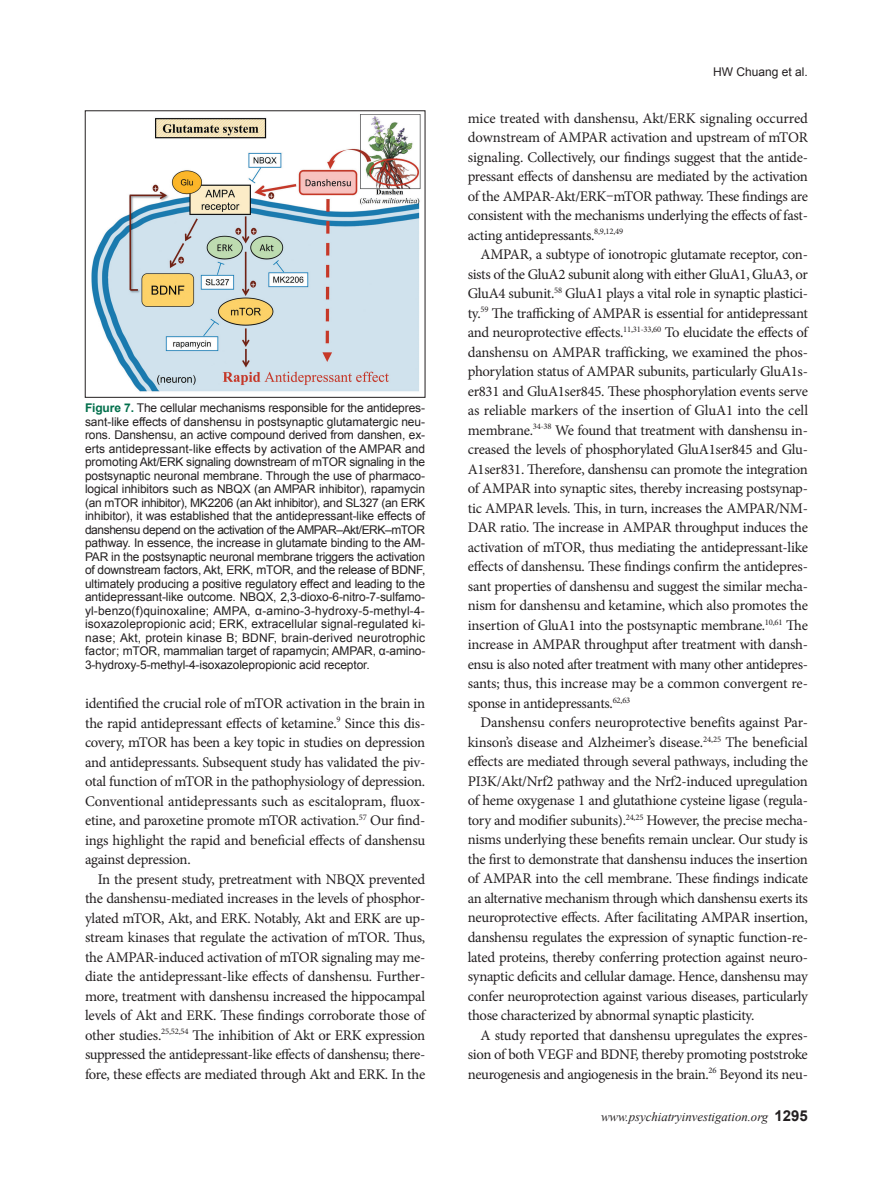
<style>
.page{position:relative;width:893px;height:1191px;background:#fff}
.page>*{position:absolute;margin:0;border:0;box-sizing:border-box;transform-origin:0 0}
.본문{font:14.7px/19.5px "Minion Pro";letter-spacing:-.025em;color:#231f20;text-align:justify}
.t1{font:italic 12.75px "Times New Roman";color:#231f20}
.그림제목{font:12px/13.5px "Arial";letter-spacing:-.01em;color:#231f20;text-align:justify}
.s1{font-weight:700;color:#006f4b}
.s2{font-family:"Arial";font-weight:700;font-style:normal;font-size:15px}
</style>
<div class="page">
<img style="left:91px;top:114px;width:330px;height:278px">
<p class="그림제목" style="left:85px;top:401px;width:342px"><span class="s1">Figure 7.</span> The cellular mechanisms responsible for the antidepres&shy;sant-like effects of danshensu in postsynaptic glutamatergic neu&shy;rons. Danshensu, an active compound derived from danshen, ex&shy;erts antidepressant-like effects by activation of the AMPAR and promoting Akt/ERK signaling downstream of mTOR signaling in the postsynaptic neuronal membrane. Through the use of pharmaco&shy;logical inhibitors such as NBQX (an AMPAR inhibitor), rapamycin (an mTOR inhibitor), MK2206 (an Akt inhibitor), and SL327 (an ERK inhibitor), it was established that the antidepressant-like effects of danshensu depend on the activation of the AMPAR–Akt/ERK–mTOR pathway. In essence, the increase in glutamate binding to the AM-PAR in the postsynaptic neuronal membrane triggers the activation of downstream factors, Akt, ERK, mTOR, and the release of BDNF, ultimately producing a positive regulatory effect and leading to the antidepressant-like outcome. NBQX, 2,3-dioxo-6-nitro-7-sulfamo&shy;yl-benzo(f)quinoxaline; AMPA, α-amino-3-hydroxy-5-methyl-4- isoxazolepropionic acid; ERK, extracellular signal-regulated ki&shy;nase; Akt, protein kinase B; BDNF, brain-derived neurotrophic factor; mTOR, mammalian target of rapamycin; AMPAR, α-amino-3-hydroxy-5-methyl-4-isoxazolepropionic acid receptor.</p>
<p class="본문" style="left:85px;top:694px;width:342px">identified the crucial role of mTOR activation in the brain in the rapid antidepressant effects of ketamine.<sup>9</sup> Since this dis&shy;covery, mTOR has been a key topic in studies on depression and antidepressants. Subsequent study has validated the piv&shy;otal function of mTOR in the pathophysiology of depression.<br>Conventional antidepressants such as escitalopram, fluox&shy;etine, and paroxetine promote mTOR activation.<sup>57</sup> Our find&shy;ings highlight the rapid and beneficial effects of danshensu against depression.</p>
<p class="본문" style="left:85px;top:869px;width:342px;text-indent:13px">In the present study, pretreatment with NBQX prevented the danshensu-mediated increases in the levels of phosphor&shy;ylated mTOR, Akt, and ERK. Notably, Akt and ERK are up&shy;stream kinases that regulate the activation of mTOR. Thus, the AMPAR-induced activation of mTOR signaling may me&shy;diate the antidepressant-like effects of danshensu. Further&shy;more, treatment with danshensu increased the hippocampal levels of Akt and ERK. These findings corroborate those of other studies.<sup>25,52,54</sup> The inhibition of Akt or ERK expression suppressed the antidepressant-like effects of danshensu; there&shy;fore, these effects are mediated through Akt and ERK. In the</p>
<p class="그림제목" style="left:713px;top:65px;width:96px">HW Chuang et al.</p>
<p class="본문" style="left:468px;top:108px;width:342px">mice treated with danshensu, Akt/ERK signaling occurred downstream of AMPAR activation and upstream of mTOR signaling. Collectively, our findings suggest that the antide&shy;pressant effects of danshensu are mediated by the activation of the AMPAR-Akt/ERK–mTOR pathway. These findings are consistent with the mechanisms underlying the effects of fast&shy;acting antidepressants.<sup>8,9,12,49</sup></p>
<p class="본문" style="left:468px;top:245px;width:342px;text-indent:13px">AMPAR, a subtype of ionotropic glutamate receptor, con&shy;sists of the GluA2 subunit along with either GluA1, GluA3, or GluA4 subunit.<sup>58</sup> GluA1 plays a vital role in synaptic plastici&shy;ty.<sup>59</sup> The trafficking of AMPAR is essential for antidepressant and neuroprotective effects.<sup>11,31-33,60</sup> To elucidate the effects of danshensu on AMPAR trafficking, we examined the phos&shy;phorylation status of AMPAR subunits, particularly GluA1s&shy;er831 and GluA1ser845. These phosphorylation events serve as reliable markers of the insertion of GluA1 into the cell membrane.<sup>34-38</sup> We found that treatment with danshensu in&shy;creased the levels of phosphorylated GluA1ser845 and Glu-A1ser831. Therefore, danshensu can promote the integration of AMPAR into synaptic sites, thereby increasing postsynap&shy;tic AMPAR levels. This, in turn, increases the AMPAR/NM-DAR ratio. The increase in AMPAR throughput induces the activation of mTOR, thus mediating the antidepressant-like effects of danshensu. These findings confirm the antidepres&shy;sant properties of danshensu and suggest the similar mecha&shy;nism for danshensu and ketamine, which also promotes the insertion of GluA1 into the postsynaptic membrane.<sup>10,61</sup> The increase in AMPAR throughput after treatment with dansh&shy;ensu is also noted after treatment with many other antidepres&shy;sants; thus, this increase may be a common convergent re&shy;sponse in antidepressants.<sup>62,63</sup></p>
<p class="본문" style="left:468px;top:713px;width:342px;text-indent:13px">Danshensu confers neuroprotective benefits against Par&shy;kinson’s disease and Alzheimer’s disease.<sup>24,25</sup> The beneficial effects are mediated through several pathways, including the PI3K/Akt/Nrf2 pathway and the Nrf2-induced upregulation of heme oxygenase 1 and glutathione cysteine ligase (regula&shy;tory and modifier subunits).<sup>24,25</sup> However, the precise mecha&shy;nisms underlying these benefits remain unclear. Our study is the first to demonstrate that danshensu induces the insertion of AMPAR into the cell membrane. These findings indicate an alternative mechanism through which danshensu exerts its neuroprotective effects. After facilitating AMPAR insertion, danshensu regulates the expression of synaptic function-re&shy;lated proteins, thereby conferring protection against neuro&shy;synaptic deficits and cellular damage. Hence, danshensu may confer neuroprotection against various diseases, particularly those characterized by abnormal synaptic plasticity.</p>
<p class="본문" style="left:468px;top:1025px;width:342px;text-indent:13px">A study reported that danshensu upregulates the expres&shy;sion of both VEGF and BDNF, thereby promoting poststroke neurogenesis and angiogenesis in the brain.<sup>26</sup> Beyond its neu-</p>
<p class="t1" style="left:601px;top:1107px;width:208px">www.psychiatryinvestigation.org <span class="s2">1295</span></p>
</div>
